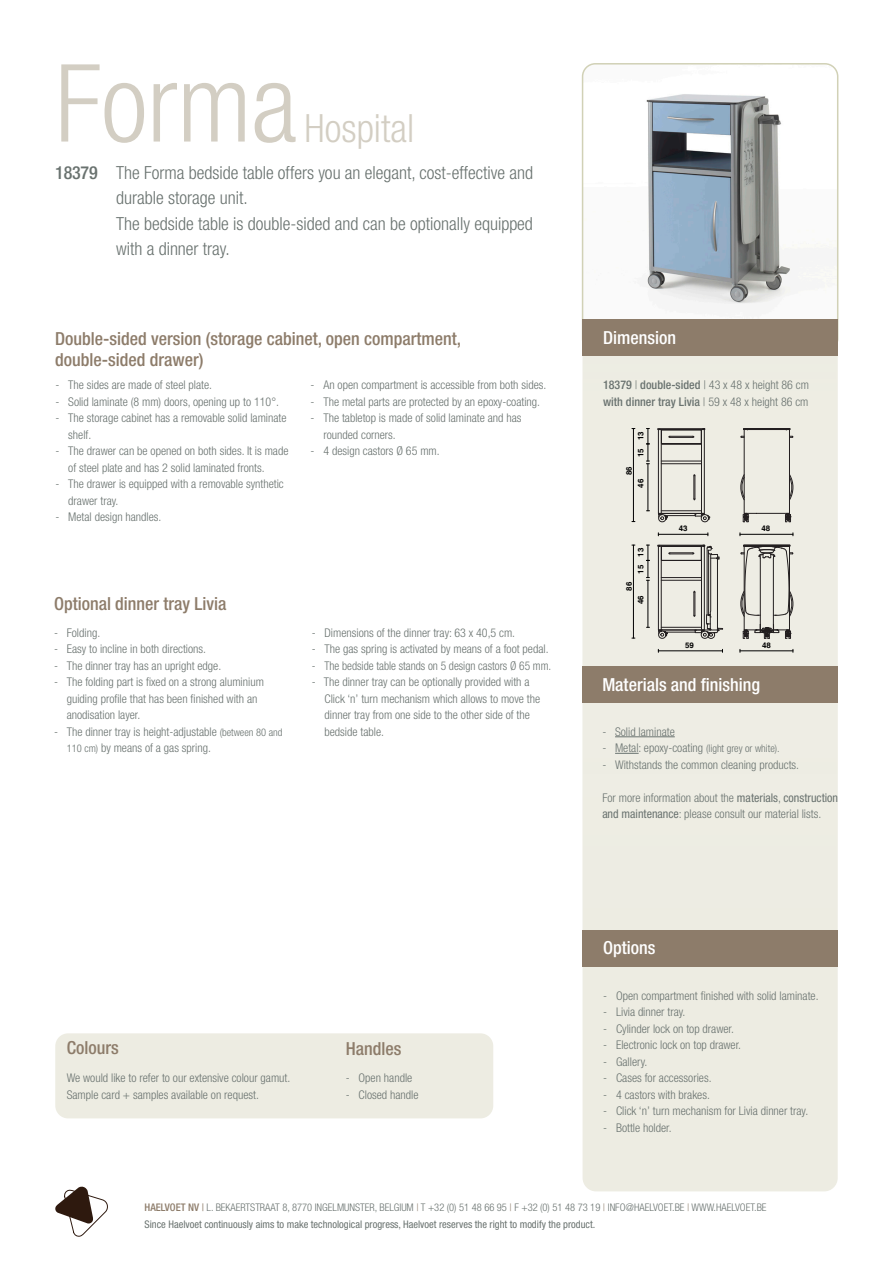
<style>
.page{position:relative;width:893px;height:1263px;background:#fff}
.page>*{position:absolute;margin:0;border:0;box-sizing:border-box;transform-origin:0 0}
.Titel{font:300 condensed 108px "Helvetica Neue LT Std";color:#d3cec3}
.Titel-2{font:300 condensed 39px "Helvetica Neue LT Std";color:#d3cec3}
.Tekst_onder_titel{font:300 condensed 18px/25.5px "Helvetica Neue LT Std";color:#69726f}
.Subtitels{font:500 condensed 18px "Helvetica Neue LT Std";color:#8d7c6a}
.Subtitels-2{font:500 condensed 18px "Helvetica Neue LT Std";color:#fff}
.Titel-3{font:500 condensed 18px "Helvetica Neue LT Std";letter-spacing:-.01em;color:#69726f}
.Body_2{font:300 condensed 12px/16.5px "Helvetica Neue LT Std";color:#69726f}
.Algemene_beschrijvin{font:300 condensed 12px "Helvetica Neue LT Std";color:#69726f}
.Body_2-2{font:300 condensed 12px "Helvetica Neue LT Std";color:#69726f;scale:.95 1}
.Algemene_beschrijvin-2{font:500 condensed 12px "Helvetica Neue LT Std";color:#69726f}
.t1{font:300 condensed 10.5px "Helvetica Neue LT Std";color:#69726f}
.t2{font:condensed 10.5px "Helvetica Neue LT Std";color:#69726f}
.t3{font:700 7.65px "Helvetica";color:#000}
.s1{font-size:10.5px}
.s2{font-weight:500}
.s3{font-weight:300}
.s4{font-weight:400}
.s5{font-weight:500;color:#8d7c6a}
.s6{font-weight:400;color:#8d7c6a}
.s7{color:#8d7c6a}
</style>
<div class="page">
<div style="left:583px;top:214px;width:254px;height:977px;background:#edece2;border-radius:13px"></div>
<div style="left:55px;top:1033px;width:438px;height:85px;background:#edece2;border-radius:13px"></div>
<div style="left:583px;top:931px;width:255px;height:36px;background:#8d7c6a"></div>
<div style="left:583px;top:666px;width:255px;height:37px;background:#8d7c6a"></div>
<svg style="left:55px;top:1187px;width:53px;height:49px"></svg>
<img style="left:583px;top:64px;width:255px;height:256px">
<div style="left:582px;top:63px;width:256px;height:289px;border:2px solid #d1d1b6;border-radius:13px"></div>
<div style="left:583px;top:320px;width:255px;height:36px;background:#8d7c6a"></div>
<svg style="left:658px;top:545px;width:65px;height:94px"></svg>
<hr style="left:665px;top:632px;width:30px;height:1px;background:#231f20">
<hr style="left:661px;top:627px;width:40px;height:1px;background:#231f20">
<hr style="left:661px;top:580px;width:40px;height:1px;background:#231f20">
<hr style="left:633px;top:545px;width:1px;height:93px;background:#000">
<hr style="left:658px;top:650px;width:64px;height:1px;background:#000">
<hr style="left:740px;top:650px;width:53px;height:1px;background:#000">
<hr style="left:648px;top:580px;width:1px;height:47px;background:#000">
<svg style="left:646px;top:545px;width:3px;height:36px"></svg>
<svg style="left:740px;top:545px;width:54px;height:94px"></svg>
<svg style="left:658px;top:428px;width:52px;height:95px"></svg>
<hr style="left:665px;top:515px;width:30px;height:1px;background:#231f20">
<hr style="left:661px;top:510px;width:40px;height:1px;background:#231f20">
<hr style="left:661px;top:463px;width:40px;height:1px;background:#231f20">
<hr style="left:633px;top:429px;width:1px;height:92px;background:#000">
<hr style="left:658px;top:534px;width:50px;height:1px;background:#000">
<hr style="left:740px;top:534px;width:53px;height:1px;background:#000">
<hr style="left:648px;top:464px;width:1px;height:47px;background:#000">
<svg style="left:646px;top:428px;width:3px;height:36px"></svg>
<svg style="left:740px;top:428px;width:54px;height:94px"></svg>
<hr style="left:615px;top:736px;width:60px;height:1px;background:#69726f">
<svg style="left:615px;top:753px;width:24px;height:1px"></svg>
<p class="Titel" style="left:55px;top:41px;width:244px">Forma</p>
<p class="Titel-2" style="left:305px;top:105px;width:111px">Hospital</p>
<p class="Tekst_onder_titel" style="left:116px;top:159px;width:419px">The Forma bedside table offers you an elegant, cost-effective and durable storage unit.</p>
<p class="Tekst_onder_titel" style="left:116px;top:210px;width:418px">The bedside table is double-sided and can be optionally equipped with a dinner tray.</p>
<p class="Titel-3" style="left:55px;top:162px;width:44px">18379</p>
<p class="Subtitels" style="left:55px;top:327px;width:407px">Double-sided version (storage cabinet, open compartment,</p>
<p class="Subtitels" style="left:55px;top:349px;width:150px">double-sided drawer)</p>
<p class="Body_2" style="left:55px;top:376px;width:158px">- The sides are made of steel plate.</p>
<p class="Body_2" style="left:55px;top:393px;width:225px">- Solid laminate (8 mm) doors, opening up to 110°.</p>
<p class="Body_2" style="left:68px;top:409px;width:220px;text-indent:-13px">- The storage cabinet has a removable solid laminate shelf.</p>
<p class="Body_2" style="left:68px;top:442px;width:222px;text-indent:-13px">- The drawer can be opened on both sides. It is made of steel plate and has 2 solid laminated fronts.</p>
<p class="Body_2" style="left:68px;top:475px;width:217px;text-indent:-13px">- The drawer is equipped with a removable synthetic drawer tray.</p>
<p class="Body_2" style="left:55px;top:508px;width:108px">- Metal design handles.</p>
<p class="Body_2" style="left:311px;top:376px;width:237px">- An open compartment is accessible from both sides.</p>
<p class="Body_2" style="left:311px;top:393px;width:231px">- The metal parts are protected by an epoxy-coating.</p>
<p class="Body_2" style="left:323px;top:409px;width:200px;text-indent:-13px">- The tabletop is made of solid laminate and has rounded corners.</p>
<p class="Body_2" style="left:311px;top:442px;width:131px">- 4 design castors Ø 65 mm.</p>
<p class="Subtitels" style="left:54px;top:593px;width:174px">Optional dinner tray Livia</p>
<p class="Body_2" style="left:54px;top:624px;width:48px">- Folding.</p>
<p class="Body_2" style="left:54px;top:640px;width:154px">- Easy to incline in both directions.</p>
<p class="Body_2" style="left:54px;top:657px;width:169px">- The dinner tray has an upright edge.</p>
<p class="Body_2" style="left:67px;top:673px;width:199px;text-indent:-13px">- The folding part is fixed on a strong aluminium guiding profile that has been finished with an anodisation layer.</p>
<p class="Body_2" style="left:67px;top:723px;width:217px;text-indent:-13px">- The dinner tray is height-adjustable <span class="s1">(between 80 and<br>110 cm)</span> by means of a gas spring.</p>
<p class="Body_2" style="left:312px;top:624px;width:205px">- Dimensions of the dinner tray: 63 x 40,5 cm.</p>
<p class="Body_2" style="left:312px;top:640px;width:238px">- The gas spring is activated by means of a foot pedal.</p>
<p class="Body_2-2" style="left:312px;top:658px;width:254px">- The bedside table stands on 5 design castors Ø 65 mm.</p>
<p class="Body_2" style="left:324px;top:673px;width:217px;text-indent:-13px">- The dinner tray can be optionally provided with a Click ‘n’ turn mechanism which allows to move the dinner tray from one side to the other side of the bedside table.</p>
<p class="Subtitels" style="left:67px;top:1037px;width:54px">Colours</p>
<p class="Algemene_beschrijvin" style="left:67px;top:1071px;width:225px">We would like to refer to our extensive colour gamut.</p>
<p class="Algemene_beschrijvin" style="left:67px;top:1087px;width:194px">Sample card + samples available on request.</p>
<p class="Subtitels" style="left:346px;top:1037px;width:57px">Handles</p>
<p class="Body_2" style="left:346px;top:1069px;width:68px">- Open handle</p>
<p class="Body_2" style="left:346px;top:1086px;width:74px">- Closed handle</p>
<p class="Subtitels-2" style="left:603px;top:327px;width:74px">Dimension</p>
<p class="Algemene_beschrijvin" style="left:603px;top:378px;width:207px"><span class="s2">18379</span> | <span class="s2">double-sided</span> | 43 x 48 x height 86 cm</p>
<p class="Algemene_beschrijvin-2" style="left:603px;top:394px;width:207px">with dinner tray Livia <span class="s3">| 59 x 48 x height 86 cm</span></p>
<p class="t3" style="left:636px;top:457px;width:28px;rotate:-90deg">15 13</p>
<p class="t3" style="left:625px;top:475px;width:10px;rotate:-90deg">86</p>
<p class="t3" style="left:636px;top:488px;width:10px;rotate:-90deg">46</p>
<p class="t3" style="left:636px;top:574px;width:28px;rotate:-90deg">15 13</p>
<p class="t3" style="left:625px;top:590px;width:10px;rotate:-90deg">86</p>
<p class="t3" style="left:636px;top:604px;width:10px;rotate:-90deg">46</p>
<p class="t3" style="left:679px;top:524px;width:10px">43</p>
<p class="t3" style="left:761px;top:524px;width:10px">48</p>
<p class="t3" style="left:685px;top:640px;width:10px">59</p>
<p class="t3" style="left:762px;top:640px;width:10px">48</p>
<p class="Subtitels-2" style="left:602px;top:673px;width:159px">Materials and finishing</p>
<p class="Body_2" style="left:602px;top:723px;width:74px">- Solid laminate</p>
<p class="Body_2" style="left:602px;top:739px;width:179px">- Metal: epoxy-coating <span class="s1">(light grey or white).</span></p>
<p class="Body_2" style="left:602px;top:756px;width:198px">- Withstands the common cleaning products.</p>
<p class="Body_2" style="left:602px;top:789px;width:237px">For more information about the <span class="s4">materials</span>, <span class="s4">construction and maintenance</span>: please consult our material lists.</p>
<p class="Subtitels-2" style="left:603px;top:937px;width:54px">Options</p>
<p class="Body_2" style="left:603px;top:987px;width:217px">- Open compartment finished with solid laminate.</p>
<p class="Body_2" style="left:603px;top:1003px;width:84px">- Livia dinner tray.</p>
<p class="Body_2" style="left:603px;top:1020px;width:132px">- Cylinder lock on top drawer.</p>
<p class="Body_2" style="left:603px;top:1036px;width:139px">- Electronic lock on top drawer.</p>
<p class="Body_2" style="left:603px;top:1053px;width:46px">- Gallery.</p>
<p class="Body_2" style="left:603px;top:1069px;width:110px">- Cases for accessories.</p>
<p class="Body_2" style="left:603px;top:1086px;width:108px">- 4 castors with brakes.</p>
<p class="Body_2" style="left:603px;top:1102px;width:207px">- Click ‘n’ turn mechanism for Livia dinner tray.</p>
<p class="Body_2" style="left:603px;top:1119px;width:70px">- Bottle holder.</p>
<p class="t1" style="left:145px;top:1201px;width:623px"><span class="s5">HAELVOET NV</span> <span class="s6">|</span> L. BEKAERTSTRAAT 8, 8770 INGELMUNSTER, BELGIUM <span class="s7">|</span> T +32 (0) 51 48 66 95 <span class="s7">|</span> F +32 (0) 51 48 73 19 <span class="s7">|</span> INFO@HAELVOET.BE <span class="s7">|</span> WWW.HAELVOET.BE</p>
<p class="t2" style="left:145px;top:1218px;width:452px">Since Haelvoet continuously aims to make technological progress, Haelvoet reserves the right to modify the product.</p>
</div>
